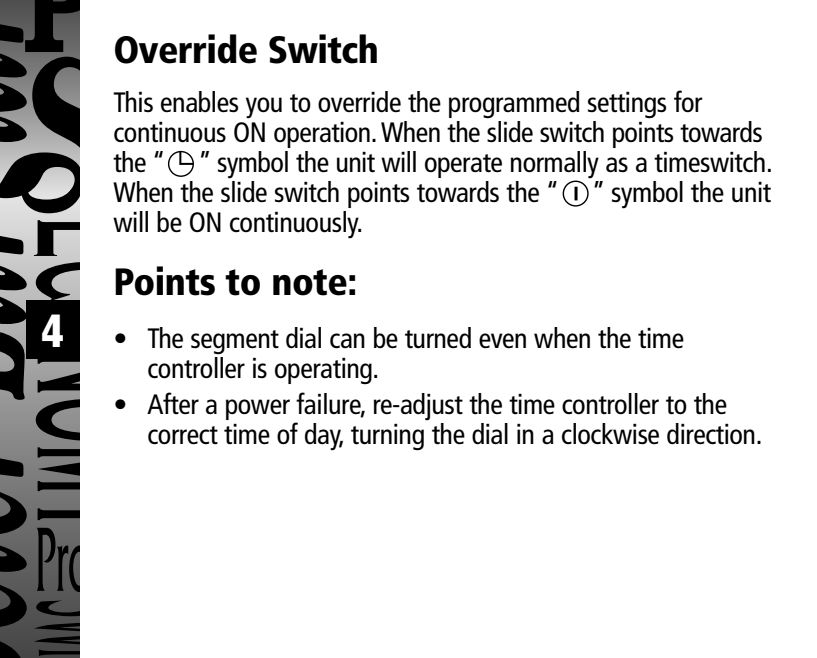
<style>
.page{position:relative;width:817px;height:658px;background:#fff}
.page>*{position:absolute;margin:0;border:0;box-sizing:border-box;transform-origin:0 0}
.t1{font:900 condensed 46.4px "Frutiger";color:#fff;scale:.9 1}
.t2{font:900 condensed 38px "Frutiger";letter-spacing:-.015em;color:#000}
.t3{font:condensed 28px/30px "Frutiger";letter-spacing:-.015em;color:#000}
</style>
<div class="page">
<svg style="left:0;top:0;width:79px;height:658px;background:#555"></svg>
<div style="left:26px;top:299px;width:53px;height:59px;background:#000"></div>
<div style="left:168px;top:151px;width:26px;height:26px;border:1px solid #000;border-radius:50%"></div>
<svg style="left:179px;top:151px;width:14px;height:14px"></svg>
<div style="left:562px;top:180px;width:26px;height:26px;border:1px solid #000;border-radius:50%"></div>
<svg style="left:574px;top:187px;width:3px;height:13px"></svg>
<h1 class="t1" style="left:42px;top:303px;width:26px">4</h1>
<h2 class="t2" style="left:113px;top:26px;width:267px">Override Switch</h2>
<p class="t3" style="left:113px;top:88px;width:660px">This enables you to override the programmed settings for continuous ON operation. When the slide switch points towards the “ ” symbol the unit will operate normally as a timeswitch.<br>When the slide switch points towards the “ ” symbol the unit will be ON continuously.</p>
<h2 class="t2" style="left:113px;top:259px;width:245px">Points to note:</h2>
<p class="t3" style="left:147px;top:323px;width:538px;text-indent:-34px">• The segment dial can be turned even when the time controller is operating.</p>
<p class="t3" style="left:147px;top:389px;width:616px;text-indent:-34px">• After a power failure, re-adjust the time controller to the correct time of day, turning the dial in a clockwise direction.</p>
</div>
